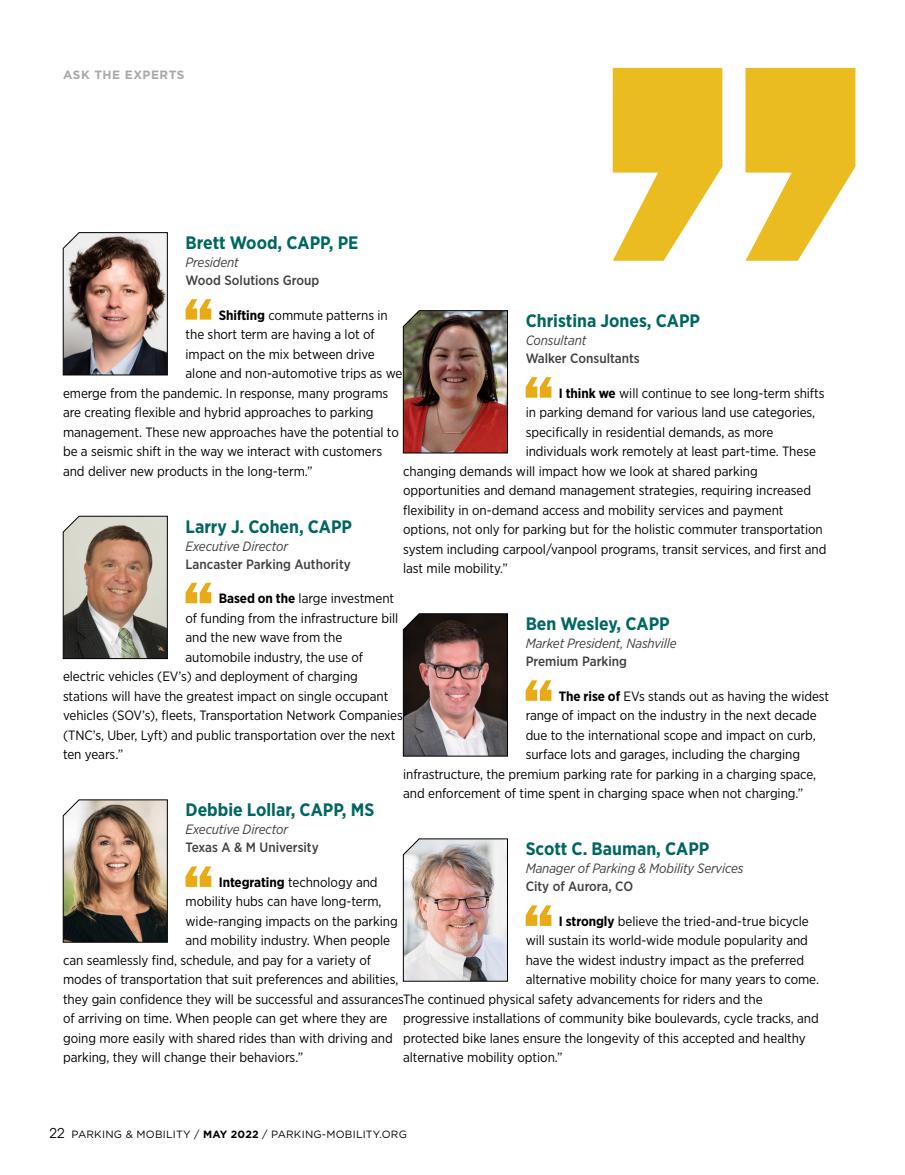
<style>
.page{position:relative;width:905px;height:1175px;background:#fff}
.page>*{position:absolute;margin:0;border:0;box-sizing:border-box;transform-origin:0 0}
.AsktheExpert_Name{font:700 18px "Gotham Narrow";color:#006661}
.AsktheExperts_Text_N{font:13.5px/19.5px "Gotham Narrow";letter-spacing:-.005em;color:#000}
.AsktheExperts_Title{font:italic 13.5px "Gotham Narrow";letter-spacing:-.01em;color:#414042}
.AsktheExperts_Locati{font:500 13.5px "Gotham Narrow";color:#414042}
.Second_Spread_Slug{font:700 12px "Gotham";letter-spacing:.04em;color:#a7a9ac}
.t1{font:10.5px "Gotham";letter-spacing:.02em;color:#000}
.s1{font-weight:700}
.s2{font-family:"ITC Avant Garde Std";font-size:13.5px}
</style>
<div class="page">
<svg style="left:612px;top:68px;width:243px;height:193px;fill:#eabc20"></svg>
<img style="left:63px;top:232px;width:105px;height:143px">
<svg style="left:185px;top:299px;width:26px;height:21px"></svg>
<img style="left:63px;top:515px;width:105px;height:144px">
<svg style="left:185px;top:583px;width:26px;height:20px"></svg>
<img style="left:63px;top:799px;width:105px;height:143px">
<svg style="left:185px;top:866px;width:26px;height:20px"></svg>
<img style="left:403px;top:310px;width:105px;height:143px">
<svg style="left:525px;top:377px;width:26px;height:21px"></svg>
<svg style="left:403px;top:613px;width:105px;height:143px;background:#6f5956"></svg>
<svg style="left:525px;top:680px;width:26px;height:20px"></svg>
<img style="left:403px;top:838px;width:105px;height:143px">
<svg style="left:525px;top:905px;width:26px;height:21px"></svg>
<p class="Second_Spread_Slug" style="left:63px;top:66px;width:123px">ASK THE EXPERTS</p>
<p class="AsktheExpert_Name" style="left:185px;top:231px;width:174px">Brett Wood, CAPP, PE</p>
<p class="AsktheExperts_Title" style="left:185px;top:254px;width:55px">President</p>
<p class="AsktheExperts_Locati" style="left:185px;top:272px;width:135px">Wood Solutions Group</p>
<p class="AsktheExperts_Text_N" style="left:219px;top:305px;width:170px"><span class="s1">Shifting</span> commute patterns in</p>
<p class="AsktheExperts_Text_N" style="left:185px;top:324px;width:191px">the short term are having a lot of</p>
<p class="AsktheExperts_Text_N" style="left:185px;top:344px;width:191px">impact on the mix between drive</p>
<p class="AsktheExperts_Text_N" style="left:185px;top:363px;width:218px">alone and non-automotive trips as we</p>
<p class="AsktheExperts_Text_N" style="left:63px;top:383px;width:327px">emerge from the pandemic. In response, many programs</p>
<p class="AsktheExperts_Text_N" style="left:63px;top:402px;width:312px">are creating flexible and hybrid approaches to parking</p>
<p class="AsktheExperts_Text_N" style="left:63px;top:422px;width:337px">management. These new approaches have the potential to</p>
<p class="AsktheExperts_Text_N" style="left:63px;top:441px;width:320px">be a seismic shift in the way we interact with customers</p>
<p class="AsktheExperts_Text_N" style="left:63px;top:461px;width:251px">and deliver new products in the long-term.”</p>
<p class="AsktheExpert_Name" style="left:525px;top:309px;width:176px">Christina Jones, CAPP</p>
<p class="AsktheExperts_Title" style="left:525px;top:332px;width:62px">Consultant</p>
<p class="AsktheExperts_Locati" style="left:525px;top:350px;width:116px">Walker Consultants</p>
<p class="AsktheExperts_Text_N" style="left:559px;top:383px;width:267px"><span class="s1">I think we</span> will continue to see long-term shifts</p>
<p class="AsktheExperts_Text_N" style="left:525px;top:402px;width:291px">in parking demand for various land use categories,</p>
<p class="AsktheExperts_Text_N" style="left:525px;top:422px;width:249px">specifically in residential demands, as more</p>
<p class="AsktheExperts_Text_N" style="left:525px;top:441px;width:292px">individuals work remotely at least part-time. These</p>
<p class="AsktheExperts_Text_N" style="left:403px;top:461px;width:356px">changing demands will impact how we look at shared parking</p>
<p class="AsktheExperts_Text_N" style="left:403px;top:480px;width:409px">opportunities and demand management strategies, requiring increased</p>
<p class="AsktheExperts_Text_N" style="left:403px;top:500px;width:382px">flexibility in on-demand access and mobility services and payment</p>
<p class="AsktheExperts_Text_N" style="left:403px;top:519px;width:421px">options, not only for parking but for the holistic commuter transportation</p>
<p class="AsktheExperts_Text_N" style="left:403px;top:539px;width:425px">system including carpool/vanpool programs, transit services, and first and</p>
<p class="AsktheExperts_Text_N" style="left:403px;top:558px;width:106px">last mile mobility.”</p>
<p class="AsktheExpert_Name" style="left:185px;top:515px;width:168px">Larry J. Cohen, CAPP</p>
<p class="AsktheExperts_Title" style="left:185px;top:537px;width:104px">Executive Director</p>
<p class="AsktheExperts_Locati" style="left:185px;top:555px;width:167px">Lancaster Parking Authority</p>
<p class="AsktheExperts_Text_N" style="left:219px;top:588px;width:177px"><span class="s1">Based on the</span> large investment</p>
<p class="AsktheExperts_Text_N" style="left:185px;top:608px;width:214px">of funding from the infrastructure bill</p>
<p class="AsktheExperts_Text_N" style="left:185px;top:627px;width:158px">and the new wave from the</p>
<p class="AsktheExperts_Text_N" style="left:185px;top:647px;width:179px">automobile industry, the use of</p>
<p class="AsktheExperts_Text_N" style="left:63px;top:666px;width:296px">electric vehicles (EV’s) and deployment of charging</p>
<p class="AsktheExperts_Text_N" style="left:63px;top:686px;width:327px">stations will have the greatest impact on single occupant</p>
<p class="AsktheExperts_Text_N" style="left:63px;top:705px;width:341px">vehicles (SOV’s), fleets, Transportation Network Companies</p>
<p class="AsktheExperts_Text_N" style="left:63px;top:725px;width:334px">(TNC’s, Uber, Lyft) and public transportation over the next</p>
<p class="AsktheExperts_Text_N" style="left:63px;top:744px;width:62px">ten years.”</p>
<p class="AsktheExpert_Name" style="left:525px;top:612px;width:146px">Ben Wesley, CAPP</p>
<p class="AsktheExperts_Title" style="left:525px;top:635px;width:153px">Market President, Nashville</p>
<p class="AsktheExperts_Locati" style="left:525px;top:653px;width:103px">Premium Parking</p>
<p class="AsktheExperts_Text_N" style="left:559px;top:686px;width:272px"><span class="s1">The rise of</span> EVs stands out as having the widest</p>
<p class="AsktheExperts_Text_N" style="left:525px;top:705px;width:292px">range of impact on the industry in the next decade</p>
<p class="AsktheExperts_Text_N" style="left:525px;top:725px;width:291px">due to the international scope and impact on curb,</p>
<p class="AsktheExperts_Text_N" style="left:525px;top:744px;width:276px">surface lots and garages, including the charging</p>
<p class="AsktheExperts_Text_N" style="left:403px;top:764px;width:414px">infrastructure, the premium parking rate for parking in a charging space,</p>
<p class="AsktheExperts_Text_N" style="left:403px;top:783px;width:402px">and enforcement of time spent in charging space when not charging.”</p>
<p class="AsktheExpert_Name" style="left:185px;top:798px;width:190px">Debbie Lollar, CAPP, MS</p>
<p class="AsktheExperts_Title" style="left:185px;top:821px;width:104px">Executive Director</p>
<p class="AsktheExperts_Locati" style="left:185px;top:839px;width:135px">Texas A &amp; M University</p>
<p class="AsktheExperts_Text_N" style="left:219px;top:872px;width:160px"><span class="s1">Integrating</span> technology and</p>
<p class="AsktheExperts_Text_N" style="left:185px;top:891px;width:197px">mobility hubs can have long-term,</p>
<p class="AsktheExperts_Text_N" style="left:185px;top:911px;width:214px">wide-ranging impacts on the parking</p>
<p class="AsktheExperts_Text_N" style="left:185px;top:930px;width:206px">and mobility industry. When people</p>
<p class="AsktheExperts_Text_N" style="left:63px;top:950px;width:309px">can seamlessly find, schedule, and pay for a variety of</p>
<p class="AsktheExperts_Text_N" style="left:63px;top:969px;width:337px">modes of transportation that suit preferences and abilities,</p>
<p class="AsktheExperts_Text_N" style="left:63px;top:989px;width:701px">they gain confidence they will be successful and assurancesThe continued physical safety advancements for riders and the</p>
<p class="AsktheExperts_Text_N" style="left:63px;top:1008px;width:326px">of arriving on time. When people can get where they are</p>
<p class="AsktheExperts_Text_N" style="left:63px;top:1028px;width:331px">going more easily with shared rides than with driving and</p>
<p class="AsktheExperts_Text_N" style="left:63px;top:1047px;width:242px">parking, they will change their behaviors.”</p>
<p class="AsktheExpert_Name" style="left:525px;top:837px;width:185px">Scott C. Bauman, CAPP</p>
<p class="AsktheExperts_Title" style="left:525px;top:860px;width:219px">Manager of Parking &amp; Mobility Services</p>
<p class="AsktheExperts_Locati" style="left:525px;top:878px;width:109px">City of Aurora, CO</p>
<p class="AsktheExperts_Text_N" style="left:525px;top:911px;width:295px;text-indent:33px"><span class="s1">I strongly</span> believe the tried-and-true bicycle will sustain its world-wide module popularity and have the widest industry impact as the preferred alternative mobility choice for many years to come.</p>
<p class="AsktheExperts_Text_N" style="left:403px;top:1008px;width:417px">progressive installations of community bike boulevards, cycle tracks, and protected bike lanes ensure the longevity of this accepted and healthy alternative mobility option.”</p>
<p class="t1" style="left:50px;top:1127px;width:359px"><span class="s2">22</span> PARKING &amp; MOBILITY / <span class="s1">MAY 2022</span> / PARKING-MOBILITY.ORG</p>
</div>
